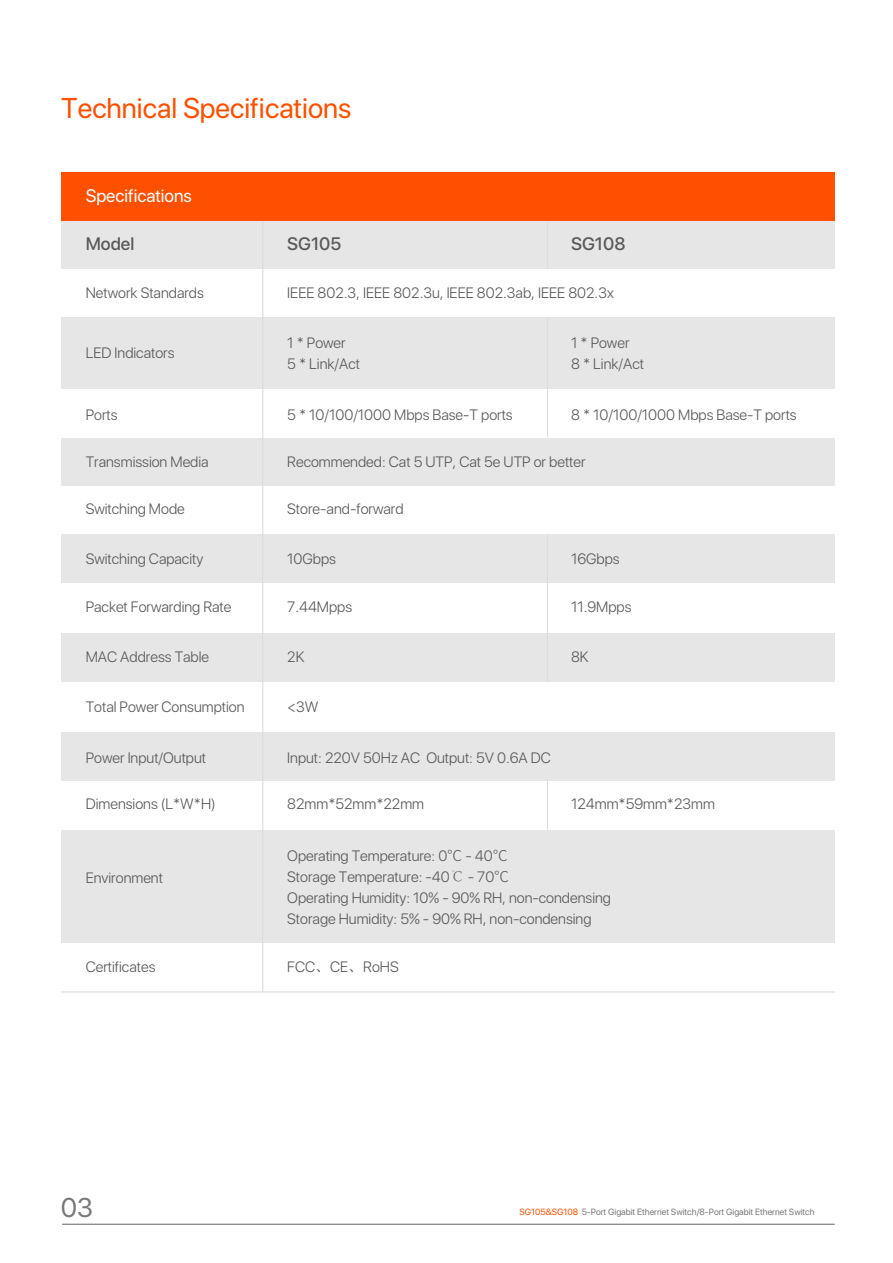
<style>
.page{position:relative;width:893px;height:1263px;background:#fff}
.page>*{position:absolute;margin:0;border:0;box-sizing:border-box;transform-origin:0 0}
.t1{font:28.5px "SF Pro Display";color:#ff5000}
.t2{font:27px "SF Pro Display";color:#7a7979}
.t3{font:500 18px "SF Pro Display";color:#585959}
.t4{font:18px "SF Pro Display";color:#fff}
.t5{font:300 15px/21px "SF Pro Display";color:#585959}
.t6{font:9px "SF Pro Display";color:#7a7979}
.s1{font-family:"Source Han Sans CN"}
.s2{font-family:"Adobe Song Std"}
.s3{font-family:"ST Fangsong";font-weight:400}
.s4{color:#ff5000}
</style>
<div class="page">
<div style="left:61px;top:829px;width:774px;height:115px;background:#e6e6e6"></div>
<div style="left:61px;top:437px;width:774px;height:49px;background:#e6e6e6"></div>
<div style="left:61px;top:633px;width:774px;height:49px;background:#e6e6e6"></div>
<div style="left:61px;top:732px;width:774px;height:49px;background:#e6e6e6"></div>
<div style="left:61px;top:943px;width:774px;height:49px;background:#fff"></div>
<div style="left:61px;top:220px;width:774px;height:49px;background:#e6e6e6"></div>
<div style="left:61px;top:317px;width:774px;height:72px;background:#e6e6e6"></div>
<div style="left:61px;top:389px;width:774px;height:49px;background:#fff"></div>
<div style="left:61px;top:534px;width:774px;height:49px;background:#e6e6e6"></div>
<div style="left:61px;top:781px;width:774px;height:49px;background:#fff"></div>
<div style="left:61px;top:172px;width:774px;height:49px;background:#ff5000"></div>
<hr style="left:262px;top:221px;width:1px;height:771px;background:#dbdcdc">
<hr style="left:61px;top:991px;width:774px;height:1px;background:#dbdcdc">
<hr style="left:547px;top:221px;width:1px;height:48px;background:#dbdcdc">
<hr style="left:547px;top:317px;width:1px;height:120px;background:#dbdcdc">
<hr style="left:547px;top:535px;width:1px;height:147px;background:#dbdcdc">
<hr style="left:547px;top:781px;width:1px;height:49px;background:#dbdcdc">
<hr style="left:62px;top:1224px;width:773px;height:1px;background:#636363">
<h1 class="t1" style="left:61px;top:85px;width:292px">Technical Specifications</h1>
<p class="t4" style="left:86px;top:181px;width:108px">Specifications</p>
<p class="t3" style="left:86px;top:231px;width:50px">Model</p>
<p class="t5" style="left:86px;top:283px;width:120px">Network Standards</p>
<p class="t5" style="left:86px;top:343px;width:90px">LED Indicators</p>
<p class="t5" style="left:86px;top:404px;width:33px">Ports</p>
<p class="t5" style="left:86px;top:451px;width:124px">Transmission Media</p>
<p class="t3" style="left:287px;top:231px;width:56px">SG105</p>
<p class="t3" style="left:571px;top:231px;width:56px">SG108</p>
<p class="t5" style="left:287px;top:283px;width:328px">IEEE 802.3, IEEE 802.3u, IEEE 802.3ab, IEEE 802.3x</p>
<p class="t5" style="left:287px;top:332px;width:74px">1 * Power<br>5 * Link/Act</p>
<p class="t5" style="left:571px;top:332px;width:74px">1 * Power<br>8 * Link/Act</p>
<p class="t5" style="left:287px;top:404px;width:227px">5 * 10/100/1000 Mbps Base-T ports</p>
<p class="t5" style="left:571px;top:404px;width:227px">8 * 10/100/1000 Mbps Base-T ports</p>
<p class="t5" style="left:287px;top:451px;width:300px">Recommended: Cat 5 UTP, Cat 5e UTP or better</p>
<p class="t5" style="left:86px;top:499px;width:101px">Switching Mode</p>
<p class="t5" style="left:287px;top:499px;width:118px">Store-and-forward</p>
<p class="t5" style="left:86px;top:548px;width:119px">Switching Capacity</p>
<p class="t5" style="left:287px;top:548px;width:50px">10Gbps</p>
<p class="t5" style="left:86px;top:597px;width:147px">Packet Forwarding Rate</p>
<p class="t5" style="left:287px;top:597px;width:66px">7.44Mpps</p>
<p class="t5" style="left:287px;top:646px;width:19px">2K</p>
<p class="t5" style="left:287px;top:696px;width:33px">&lt;3W</p>
<p class="t5" style="left:86px;top:646px;width:125px">MAC Address Table</p>
<p class="t5" style="left:86px;top:696px;width:160px">Total Power Consumption</p>
<p class="t5" style="left:86px;top:748px;width:122px">Power Input/Output</p>
<p class="t5" style="left:86px;top:793px;width:131px">Dimensions (L*W*H)</p>
<p class="t5" style="left:287px;top:748px;width:265px">Input: 220V 50Hz AC Output: 5V 0.6A DC</p>
<p class="t5" style="left:287px;top:793px;width:138px">82mm*52mm*22mm</p>
<p class="t5" style="left:571px;top:548px;width:50px">16Gbps</p>
<p class="t5" style="left:571px;top:597px;width:62px">11.9Mpps</p>
<p class="t5" style="left:571px;top:646px;width:19px">8K</p>
<p class="t5" style="left:571px;top:793px;width:145px">124mm*59mm*23mm</p>
<p class="t5" style="left:86px;top:868px;width:79px">Environment</p>
<p class="t5" style="left:287px;top:845px;width:325px">Operating Temperature: 0<span class="s1">℃</span> - 40<span class="s1">℃<br></span>Storage Temperature: -40<span class="s2">℃</span> - 70<span class="s1">℃<br></span>Operating Humidity: 10% - 90% RH, non-condensing Storage Humidity: 5% - 90% RH, non-condensing</p>
<p class="t5" style="left:86px;top:957px;width:71px">Certificates</p>
<p class="t5" style="left:287px;top:957px;width:113px">FCC<span class="s3">、</span>CE<span class="s3">、</span>RoHS</p>
<h2 class="t2" style="left:61px;top:1187px;width:34px">03</h2>
<p class="t6" style="left:519px;top:1205px;width:297px"><span class="s4">SG105&amp;SG108</span> 5-Port Gigabit Ethernet Switch/8-Port Gigabit Ethernet Switch</p>
</div>
